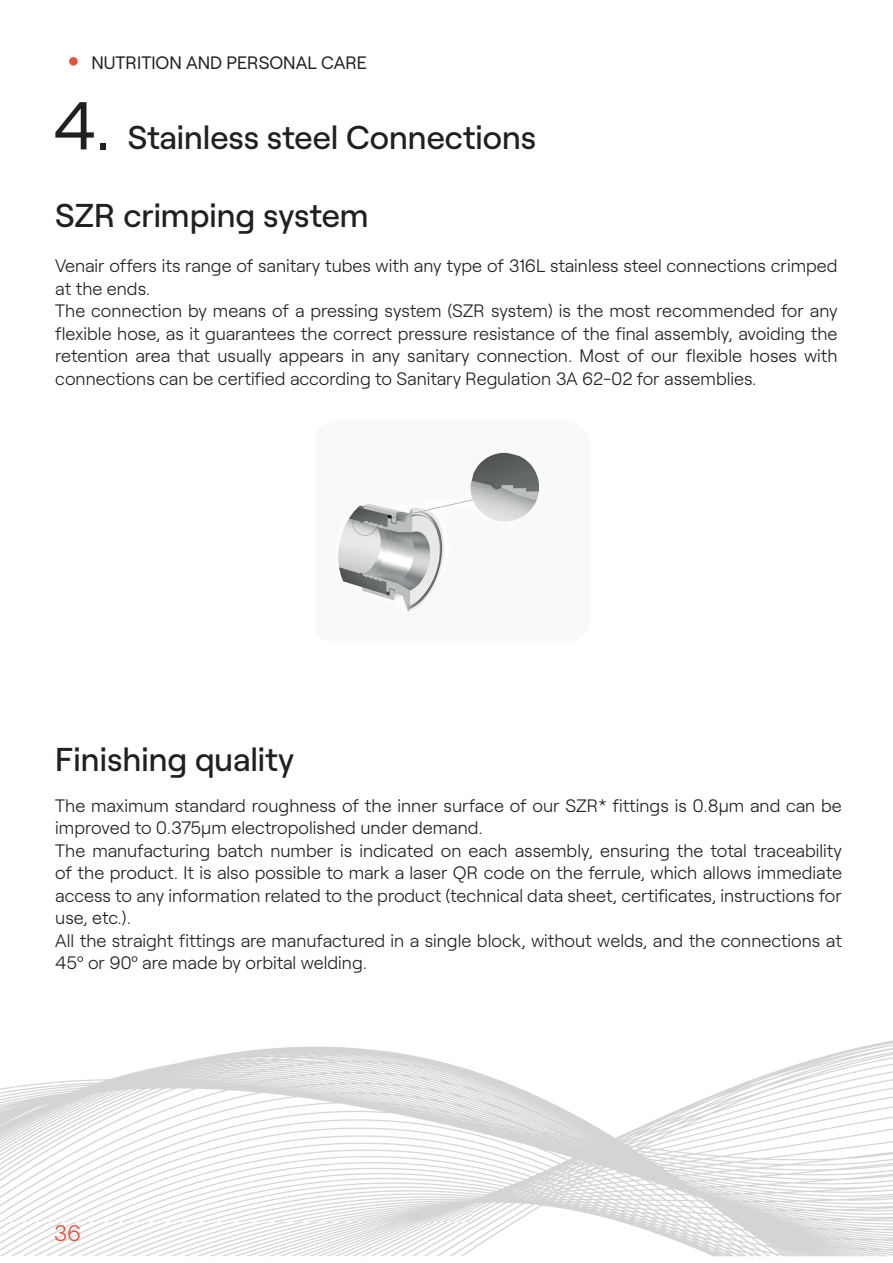
<style>
.page{position:relative;width:893px;height:1263px;background:#fff}
.page>*{position:absolute;margin:0;border:0;box-sizing:border-box;transform-origin:0 0}
.t1{font:500 33px "Roobert";color:#231f20}
.t2{font:300 22.5px "Roobert";color:#e3503c}
.t3{font:300 18px/22.5px "Roobert";color:#231f20}
.t4{font:18px "Roobert";color:#231f20}
.s1{font-weight:400;font-size:67.5px}
</style>
<div class="page">
<img style="left:0;top:1040px;width:893px;height:217px">
<div style="left:69px;top:57px;width:9px;height:9px;background:#e3503c;border-radius:50%"></div>
<img style="left:338px;top:451px;width:202px;height:167px">
<p class="t4" style="left:91px;top:49px;width:277px">NUTRITION AND PERSONAL CARE</p>
<h1 class="t1" style="left:53px;top:113px;width:485px"><span class="s1">4.</span> Stainless steel Connections</h1>
<h1 class="t1" style="left:55px;top:191px;width:315px">SZR crimping system</h1>
<p class="t3" style="left:55px;top:253px;width:784px">Venair offers its range of sanitary tubes with any type of 316L stainless steel connections crimped at the ends.<br>The connection by means of a pressing system (SZR system) is the most recommended for any flexible hose, as it guarantees the correct pressure resistance of the final assembly, avoiding the retention area that usually appears in any sanitary connection. Most of our flexible hoses with connections can be certified according to Sanitary Regulation 3A 62-02 for assemblies.</p>
<h1 class="t1" style="left:55px;top:734px;width:240px">Finishing quality</h1>
<p class="t3" style="left:55px;top:793px;width:788px">The maximum standard roughness of the inner surface of our SZR* fittings is 0.8µm and can be improved to 0.375µm electropolished under demand.<br>The manufacturing batch number is indicated on each assembly, ensuring the total traceability of the product. It is also possible to mark a laser QR code on the ferrule, which allows immediate access to any information related to the product (technical data sheet, certificates, instructions for use, etc.).<br>All the straight fittings are manufactured in a single block, without welds, and the connections at 45º or 90º are made by orbital welding.</p>
<p class="t2" style="left:54px;top:1216px;width:29px">36</p>
</div>
